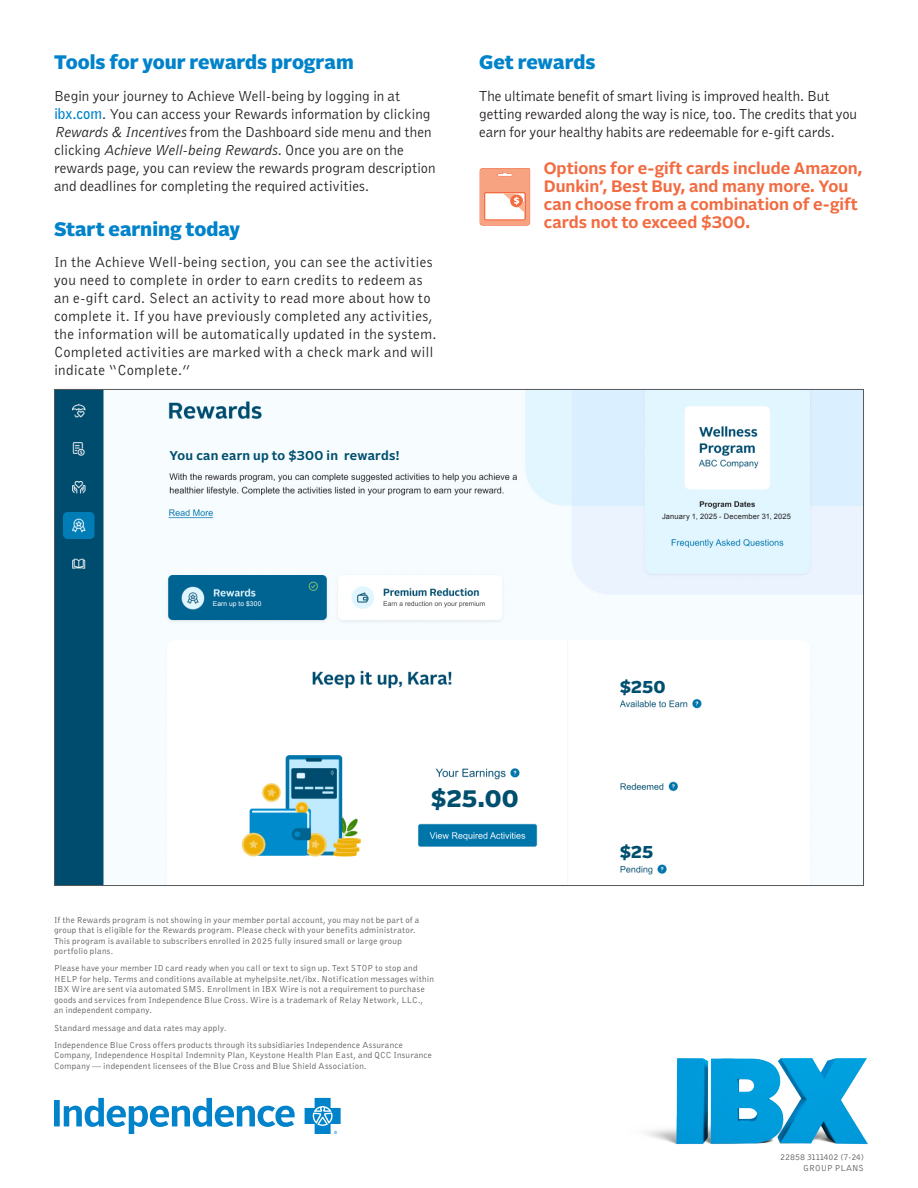
<style>
.page{position:relative;width:918px;height:1188px;background:#fff}
.page>*{position:absolute;margin:0;border:0;box-sizing:border-box;transform-origin:0 0}
.CALLOUT_quote{font:900 23.85px "Alrightv 2 Normal LP";color:#014f6e}
.H1-_BODY{font:900 19.5px "Alrightv 2 Normal LP";color:#0083ca}
.CALLOUT_quote-2{font:900 17.1px "Alrightv 2 Normal LP";color:#014f6e}
.INFO-H1{font:700 16.5px/18px "Alrightv 2 Normal LP";color:#f26b41}
.BODY{font:15px/18px "Bell Gothic";letter-spacing:.005em;color:#231f20}
.CALLOUT_quote-3{font:700 12.75px "Alrightv 2 Normal LP";letter-spacing:.02em;color:#014f6e}
.DISCLAIMER{font:9px/10.5px "Bell Gothic";letter-spacing:.03em;color:#57585a}
.JOB_and_ITEM_NUMBER{font:9px "Bell Gothic";color:#57585a}
.CALLOUT_quote-4{font:7.5px "Arial";letter-spacing:.02em;color:#231f20}
.CALLOUT_quote-5{font:6.6px "Arial";letter-spacing:.02em;color:#fff}
.s1{font-weight:700;color:#0083ca}
.s2{font-style:italic}
</style>
<div class="page">
<svg style="left:54px;top:1098px;width:287px;height:36px"></svg>
<svg style="left:480px;top:168px;width:50px;height:58px"></svg>
<img style="left:56px;top:391px;width:806px;height:493px">
<div style="left:213px;top:600px;width:51px;height:10px;background:#006492"></div>
<div style="left:165px;top:448px;width:253px;height:16px;background:#f7fcff"></div>
<div style="left:658px;top:511px;width:137px;height:11px;background:#e2f6ff"></div>
<div style="left:617px;top:671px;width:55px;height:23px;background:#fff"></div>
<div style="left:617px;top:758px;width:55px;height:22px;background:#fff"></div>
<div style="left:617px;top:836px;width:55px;height:22px;background:#fff"></div>
<div style="left:435px;top:784px;width:82px;height:23px;background:#fff"></div>
<img style="left:646px;top:1058px;width:222px;height:86px">
<p class="H1-_BODY" style="left:54px;top:48px;width:301px">Tools for your rewards program</p>
<p class="BODY" style="left:54px;top:87px;width:383px">Begin your journey to Achieve Well-being by logging in at <span class="s1">ibx.com</span>. You can access your Rewards information by clicking <span class="s2">Rewards &amp; Incentives</span> from the Dashboard side menu and then clicking <span class="s2">Achieve Well-being Rewards</span>. Once you are on the rewards page, you can review the rewards program description and deadlines for completing the required activities.</p>
<p class="H1-_BODY" style="left:54px;top:215px;width:188px">Start earning today</p>
<p class="BODY" style="left:54px;top:253px;width:384px">In the Achieve Well-being section, you can see the activities you need to complete in order to earn credits to redeem as an e-gift card. Select an activity to read more about how to complete it. If you have previously completed any activities, the information will be automatically updated in the system.<br>Completed activities are marked with a check mark and will indicate “Complete.”</p>
<p class="CALLOUT_quote-3" style="left:170px;top:447px;width:231px">You can earn up to $300 in rewards!</p>
<p class="CALLOUT_quote-5" style="left:213px;top:600px;width:50px">Earn up to $300</p>
<p class="H1-_BODY" style="left:479px;top:48px;width:118px">Get rewards</p>
<p class="BODY" style="left:479px;top:87px;width:379px">The ultimate benefit of smart living is improved health. But getting rewarded along the way is nice, too. The credits that you earn for your healthy habits are redeemable for e-gift cards.</p>
<p class="INFO-H1" style="left:544px;top:158px;width:320px">Options for e-gift cards include Amazon, Dunkin’, Best Buy, and many more. You can choose from a combination of e-gift cards not to exceed $300.</p>
<p class="CALLOUT_quote-4" style="left:662px;top:512px;width:131px">January 1, 2025 - December 31, 2025</p>
<p class="CALLOUT_quote-2" style="left:620px;top:674px;width:47px">$250</p>
<p class="CALLOUT_quote" style="left:431px;top:781px;width:89px">$25.00</p>
<p class="DISCLAIMER" style="left:54px;top:914px;width:367px">If the Rewards program is not showing in your member portal account, you may not be part of a group that is eligible for the Rewards program. Please check with your benefits administrator.<br>This program is available to subscribers enrolled in 2025 fully insured small or large group portfolio plans.</p>
<p class="DISCLAIMER" style="left:54px;top:963px;width:381px">Please have your member ID card ready when you call or text to sign up. Text STOP to stop and HELP for help. Terms and conditions available at myhelpsite.net/ibx. Notification messages within IBX Wire are sent via automated SMS. Enrollment in IBX Wire is not a requirement to purchase goods and services from Independence Blue Cross. Wire is a trademark of Relay Network, LLC., an independent company.</p>
<p class="DISCLAIMER" style="left:54px;top:1022px;width:174px">Standard message and data rates may apply.</p>
<p class="DISCLAIMER" style="left:54px;top:1039px;width:379px">Independence Blue Cross offers products through its subsidiaries Independence Assurance<br>Company, Independence Hospital Indemnity Plan, Keystone Health Plan East, and QCC Insurance<br>Company — independent licensees of the Blue Cross and Blue Shield Association.</p>
<p class="CALLOUT_quote-2" style="left:620px;top:839px;width:35px">$25</p>
<p class="JOB_and_ITEM_NUMBER" style="left:780px;top:1152px;width:85px">22858 3111402 (7-24)</p>
<p class="JOB_and_ITEM_NUMBER" style="left:803px;top:1162px;width:62px">GROUP PLANS</p>
</div>
